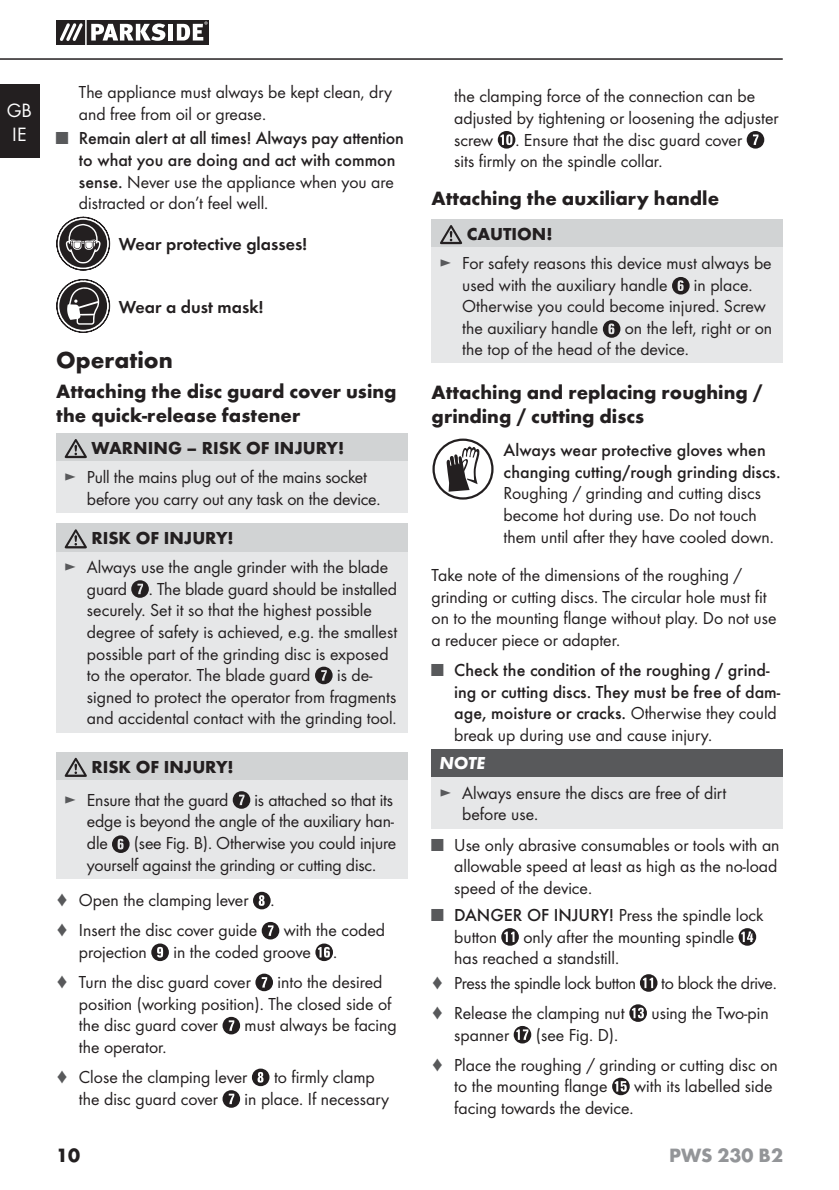
<style>
.page{position:relative;width:839px;height:1190px;background:#fff}
.page>*{position:absolute;margin:0;border:0;box-sizing:border-box;transform-origin:0 0}
.t1{font:700 24px "Futura";color:#231f20}
.t2{font:700 20px/24px "Futura";color:#231f20}
.t3{font:700 20px "Futura";color:#939598}
.t4{font:20px/24px "Futura Boo";color:#fff}
.t5{font:18px/21.6px "Futura Boo";color:#231f20}
.t6{font:500 18px/21.6px "Futura";color:#231f20}
.t7{font:700 18px "Futura";color:#231f20}
.t8{font:18px "Futura Boo";letter-spacing:-.02em;color:#231f20}
.t9{font:18px "Futura Dem";color:#231f20}
.t10{font:italic 700 18px "Futura";color:#fff}
.s1{font-family:"Futura Boo";font-weight:400;color:#58595b}
.s2{font-family:"Futura";font-weight:500}
.s3{color:#58595b}
.s4{font-family:"Futura Boo";font-weight:400}
</style>
<div class="page">
<hr style="left:0;top:58px;width:782px;height:2px;background:#231f20">
<div style="left:0;top:85px;width:39px;height:73px;background:#231f20"></div>
<svg style="left:56px;top:20px;width:153px;height:25px"></svg>
<hr style="left:85px;top:20px;width:2px;height:25px;background:#fff">
<div style="left:56px;top:433px;width:351px;height:28px;background:#d1d3d4"></div>
<div style="left:56px;top:461px;width:351px;height:51px;background:#e6e7e8"></div>
<svg style="left:65px;top:439px;width:22px;height:19px"></svg>
<div style="left:56px;top:523px;width:351px;height:28px;background:#d1d3d4"></div>
<div style="left:56px;top:551px;width:351px;height:181px;background:#e6e7e8"></div>
<svg style="left:65px;top:529px;width:22px;height:19px"></svg>
<svg style="left:131px;top:580px;width:18px;height:18px"></svg>
<svg style="left:315px;top:666px;width:17px;height:18px"></svg>
<div style="left:56px;top:752px;width:351px;height:28px;background:#d1d3d4"></div>
<div style="left:56px;top:780px;width:351px;height:98px;background:#e6e7e8"></div>
<svg style="left:65px;top:758px;width:22px;height:19px"></svg>
<svg style="left:232px;top:791px;width:18px;height:17px"></svg>
<svg style="left:112px;top:835px;width:17px;height:18px"></svg>
<svg style="left:253px;top:891px;width:17px;height:18px"></svg>
<svg style="left:261px;top:922px;width:18px;height:17px"></svg>
<svg style="left:151px;top:943px;width:18px;height:18px"></svg>
<svg style="left:315px;top:943px;width:18px;height:18px"></svg>
<svg style="left:255px;top:973px;width:18px;height:18px"></svg>
<svg style="left:222px;top:1016px;width:18px;height:18px"></svg>
<svg style="left:252px;top:1068px;width:17px;height:18px"></svg>
<svg style="left:222px;top:1090px;width:18px;height:17px"></svg>
<svg style="left:497px;top:131px;width:18px;height:18px"></svg>
<svg style="left:746px;top:131px;width:17px;height:18px"></svg>
<div style="left:431px;top:219px;width:351px;height:28px;background:#d1d3d4"></div>
<div style="left:431px;top:247px;width:351px;height:116px;background:#e6e7e8"></div>
<svg style="left:440px;top:225px;width:22px;height:19px"></svg>
<svg style="left:672px;top:277px;width:17px;height:17px"></svg>
<svg style="left:602px;top:320px;width:18px;height:18px"></svg>
<svg style="left:432px;top:438px;width:61px;height:61px"></svg>
<div style="left:431px;top:749px;width:351px;height:28px;background:#58595b"></div>
<div style="left:431px;top:777px;width:351px;height:51px;background:#e6e7e8"></div>
<svg style="left:501px;top:928px;width:17px;height:17px"></svg>
<svg style="left:738px;top:928px;width:17px;height:17px"></svg>
<svg style="left:639px;top:974px;width:18px;height:17px"></svg>
<svg style="left:629px;top:1004px;width:17px;height:17px"></svg>
<svg style="left:513px;top:1026px;width:18px;height:17px"></svg>
<svg style="left:612px;top:1077px;width:17px;height:18px"></svg>
<svg style="left:56px;top:217px;width:54px;height:54px"></svg>
<svg style="left:56px;top:279px;width:54px;height:54px"></svg>
<p class="t4" style="left:7px;top:99px;width:27px">GB<br>IE</p>
<p class="t5" style="left:79px;top:82px;width:314px">The appliance must always be kept clean, dry and free from oil or grease.</p>
<p class="t6" style="left:79px;top:129px;width:326px;text-indent:-23px"><span class="s1">■</span> Remain alert at all times! Always pay attention to what you are doing and act with common</p>
<p class="t5" style="left:79px;top:172px;width:316px"><span class="s2">sense.</span> Never use the appliance when you are distracted or don’t feel well.</p>
<p class="t9" style="left:119px;top:236px;width:190px">Wear protective glasses!</p>
<p class="t9" style="left:119px;top:299px;width:146px">Wear a dust mask!</p>
<h1 class="t1" style="left:56px;top:351px;width:118px">Operation</h1>
<p class="t2" style="left:56px;top:381px;width:341px">Attaching the disc guard cover using the quick-release fastener</p>
<p class="t7" style="left:91px;top:441px;width:254px">WARNING – RISK OF INJURY!</p>
<p class="t5" style="left:87px;top:467px;width:295px;text-indent:-23px"><span class="s3">►</span> Pull the mains plug out of the mains socket before you carry out any task on the device.</p>
<p class="t7" style="left:91px;top:531px;width:144px">RISK OF INJURY!</p>
<p class="t5" style="left:87px;top:557px;width:312px;text-indent:-23px"><span class="s3">►</span> Always use the angle grinder with the blade guard . The blade guard should be installed securely. Set it so that the highest possible degree of safety is achieved, e.g. the smallest possible part of the grinding disc is exposed to the operator. The blade guard</p>
<p class="t5" style="left:87px;top:665px;width:311px;text-indent:250px">is de&shy;signed to protect the operator from fragments and accidental contact with the grinding tool.</p>
<p class="t7" style="left:91px;top:759px;width:144px">RISK OF INJURY!</p>
<p class="t5" style="left:64px;top:790px;width:166px"><span class="s3">►</span> Ensure that the guard</p>
<p class="t5" style="left:87px;top:790px;width:308px;text-align:justify;text-indent:167px">is attached so that its edge is beyond the angle of the auxiliary han&shy;dle</p>
<p class="t5" style="left:87px;top:833px;width:310px;text-indent:47px">(see Fig. B). Otherwise you could injure yourself against the grinding or cutting disc.</p>
<p class="t5" style="left:56px;top:886px;width:220px;line-height:30.2px"><span class="s3">♦</span> Open the clamping lever . <span class="s3">♦</span> Insert the disc cover guide</p>
<p class="t5" style="left:283px;top:920px;width:103px">with the coded</p>
<p class="t5" style="left:56px;top:938px;width:282px;line-height:30px;text-indent:117px">in the coded groove . <span class="s3">♦</span> Turn the disc guard cover</p>
<p class="t5" style="left:79px;top:942px;width:69px">projection</p>
<p class="t5" style="left:79px;top:972px;width:314px;text-indent:198px">into the desired position (working position). The closed side of the disc guard cover</p>
<p class="t5" style="left:244px;top:1015px;width:153px">must always be facing</p>
<p class="t5" style="left:56px;top:1033px;width:192px;line-height:30px;text-indent:23px">the operator.<br><span class="s3">♦</span> Close the clamping lever</p>
<p class="t5" style="left:274px;top:1067px;width:102px">to firmly clamp</p>
<p class="t5" style="left:79px;top:1088px;width:140px">the disc guard cover</p>
<p class="t5" style="left:244px;top:1088px;width:146px">in place. If necessary</p>
<p class="t5" style="left:454px;top:86px;width:325px">the clamping force of the connection can be adjusted by tightening or loosening the adjuster screw . Ensure that the disc guard cover<br>sits firmly on the spindle collar.</p>
<p class="t2" style="left:431px;top:188px;width:289px">Attaching the auxiliary handle</p>
<p class="t7" style="left:466px;top:227px;width:87px">CAUTION!</p>
<p class="t5" style="left:462px;top:253px;width:311px;text-indent:-23px"><span class="s3">►</span> For safety reasons this device must always be used with the auxiliary handle</p>
<p class="t5" style="left:462px;top:275px;width:305px;text-indent:231px">in place.<br>Otherwise you could become injured. Screw the auxiliary handle</p>
<p class="t5" style="left:462px;top:318px;width:311px;text-indent:162px">on the left, right or on the top of the head of the device.</p>
<p class="t2" style="left:431px;top:382px;width:332px">Attaching and replacing roughing / grinding / cutting discs</p>
<p class="t6" style="left:503px;top:440px;width:278px">Always wear protective gloves when changing cutting/rough grinding discs.</p>
<p class="t5" style="left:503px;top:483px;width:271px">Roughing / grinding and cutting discs become hot during use. Do not touch them until after they have cooled down.</p>
<p class="t5" style="left:431px;top:565px;width:346px">Take note of the dimensions of the roughing / grinding or cutting discs. The circular hole must fit on to the mounting flange without play. Do not use a reducer piece or adapter.</p>
<p class="t6" style="left:454px;top:660px;width:327px;text-indent:-23px"><span class="s1">■</span> Check the condition of the roughing / grind&shy;ing or cutting discs. They must be free of dam&shy;age, moisture or cracks. <span class="s4">Otherwise they could</span></p>
<p class="t5" style="left:454px;top:725px;width:259px">break up during use and cause injury.</p>
<p class="t10" style="left:439px;top:757px;width:47px">NOTE</p>
<p class="t5" style="left:462px;top:783px;width:265px;text-indent:-23px"><span class="s3">►</span> Always ensure the discs are free of dirt before use.</p>
<p class="t5" style="left:454px;top:834px;width:326px;text-align:justify;text-indent:-23px"><span class="s3">■</span> Use only abrasive consumables or tools with an allowable speed at least as high as the no-load speed of the device.</p>
<p class="t5" style="left:454px;top:905px;width:310px;text-indent:-23px"><span class="s3">■</span> <span class="s2">DANGER OF INJURY!</span> Press the spindle lock button</p>
<p class="t5" style="left:454px;top:926px;width:281px;text-indent:69px">only after the mounting spindle has reached a standstill.</p>
<p class="t8" style="left:431px;top:974px;width:206px"><span class="s3">♦</span> Press the spindle lock button</p>
<p class="t8" style="left:661px;top:974px;width:117px">to block the drive.</p>
<p class="t5" style="left:431px;top:1003px;width:195px"><span class="s3">♦</span> Release the clamping nut</p>
<p class="t5" style="left:651px;top:1003px;width:119px">using the Two-pin</p>
<p class="t5" style="left:454px;top:1024px;width:56px">spanner</p>
<p class="t5" style="left:431px;top:1020px;width:347px;line-height:30px;text-indent:104px">(see Fig. D).<br><span class="s3">♦</span> Place the roughing / grinding or cutting disc on</p>
<p class="t5" style="left:454px;top:1076px;width:155px">to the mounting flange</p>
<p class="t5" style="left:633px;top:1076px;width:140px">with its labelled side</p>
<p class="t5" style="left:454px;top:1098px;width:181px">facing towards the device.</p>
<p class="t2" style="left:56px;top:1145px;width:25px">10</p>
<p class="t3" style="left:668px;top:1147px;width:115px">PWS 230 B2</p>
</div>
